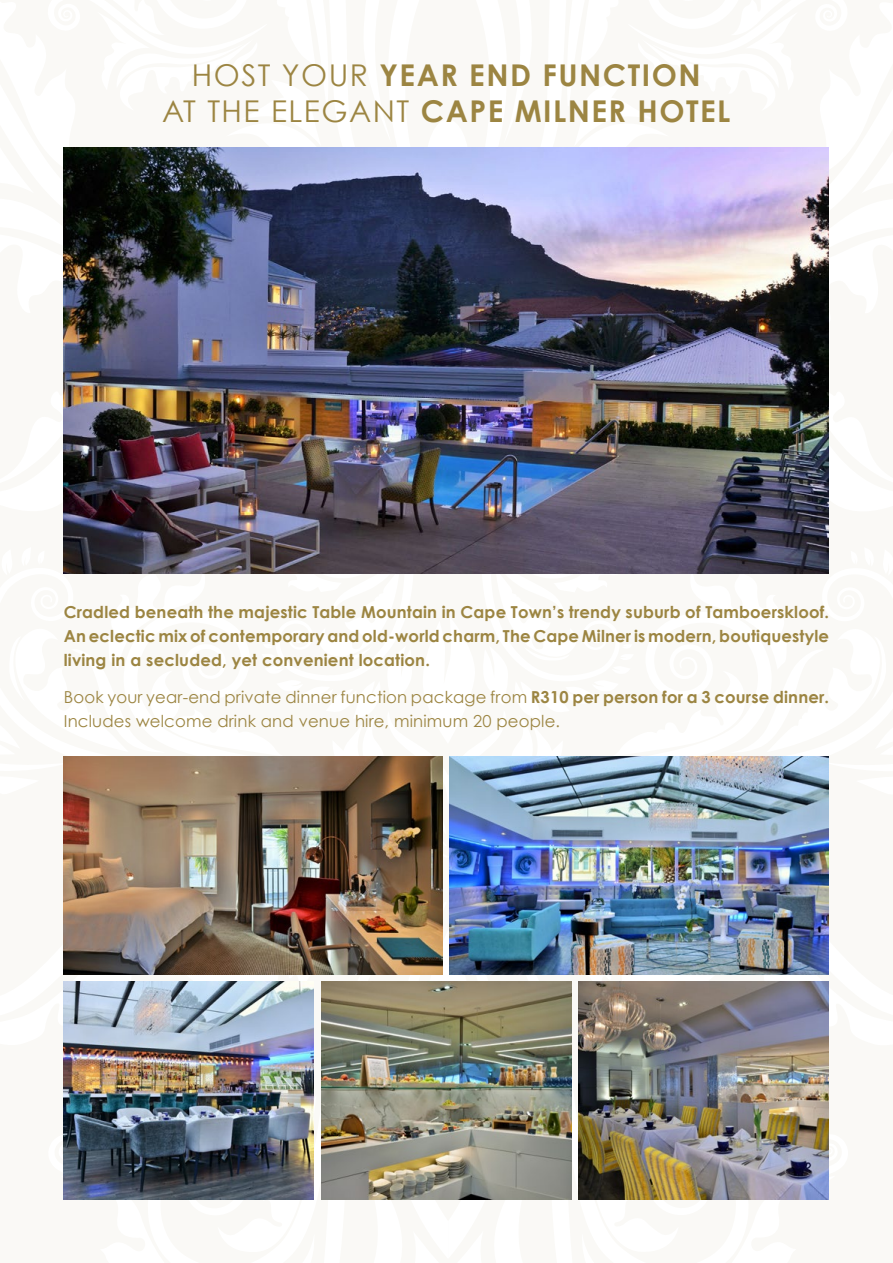
<style>
.page{position:relative;width:893px;height:1263px;background:#fff}
.page>*{position:absolute;margin:0;border:0;box-sizing:border-box;transform-origin:0 0}
.t1{font:700 30px/36px "Century Gothic";letter-spacing:.05em;color:#9c8542;text-align:center}
.t2{font:700 16.5px/24px "Century Gothic";letter-spacing:.01em;color:#9c8542;text-align:justify}
.t3{font:16.5px/24px "Century Gothic";letter-spacing:.01em;color:#9c8542}
.s1{font-weight:400}
.s2{font-weight:700}
</style>
<div class="page">
<img style="left:64px;top:148px;width:765px;height:425px">
<img style="left:64px;top:757px;width:379px;height:218px">
<img style="left:449px;top:757px;width:380px;height:218px">
<img style="left:321px;top:981px;width:250px;height:218px">
<img style="left:64px;top:981px;width:250px;height:218px">
<img style="left:579px;top:981px;width:250px;height:218px">
<h1 class="t1" style="left:162px;top:57px;width:570px"><span class="s1">HOST YOUR</span> YEAR END FUNCTION<br><span class="s1">AT THE ELEGANT</span> CAPE MILNER HOTEL</h1>
<p class="t2" style="left:64px;top:599px;width:767px">Cradled beneath the majestic Table Mountain in Cape Town’s trendy suburb of Tamboerskloof.<br>An eclectic mix of contemporary and old-world charm, The Cape Milner is modern, boutiquestyle living in a secluded, yet convenient location.</p>
<p class="t3" style="left:64px;top:684px;width:767px">Book your year-end private dinner function package from <span class="s2">R310 per person for a 3 course dinner.<br></span>Includes welcome drink and venue hire, minimum 20 people.</p>
</div>
